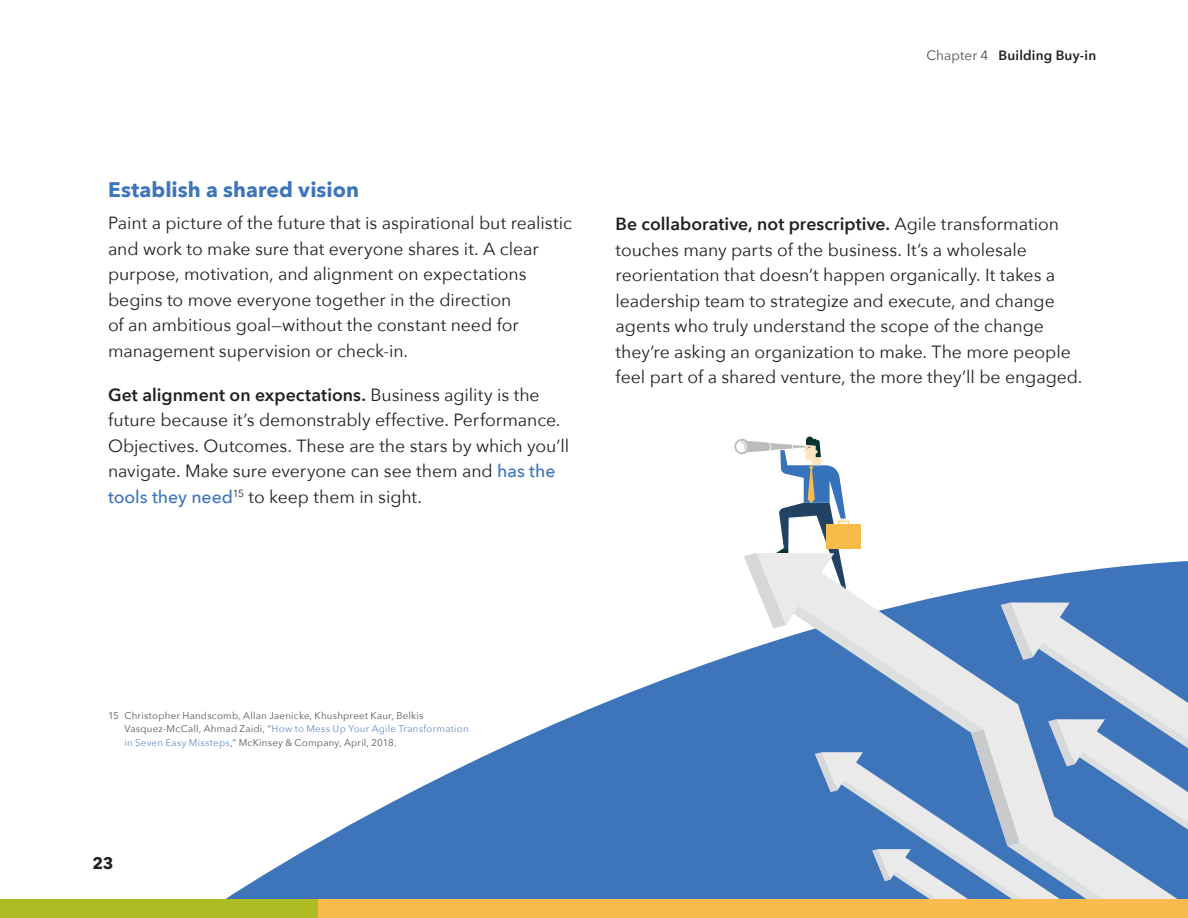
<style>
.page{position:relative;width:1188px;height:918px;background:#fff}
.page>*{position:absolute;margin:0;border:0;box-sizing:border-box;transform-origin:0 0}
.Subhead_1{font:700 21px "Avenir Next";letter-spacing:.005em;color:#3d74ba}
.Body_2{font:17.7px/25.5px "Avenir Next";letter-spacing:-.005em;color:#231f20}
.t1{font:700 16.5px "Avenir Next";color:#231f20}
.Body{font:600 13.5px "Avenir Next";letter-spacing:.015em;color:#231f20}
.Footnote{font:9.75px/13.2px "Avenir Next";letter-spacing:.02em;color:#57585a}
.s1{font-weight:400;color:#4b4c4d}
.s2{font-weight:600}
.s3{font-weight:500;color:#3d74ba}
.s4{color:#6490c8}
</style>
<div class="page">
<svg style="left:225px;top:654px;width:509px;height:245px;fill:#3d74ba"></svg>
<svg style="left:734px;top:437px;width:454px;height:462px"></svg>
<div style="left:318px;top:899px;width:870px;height:19px;background:#f9bb4e"></div>
<div style="left:0;top:899px;width:318px;height:19px;background:#aebd24"></div>
<p class="Body" style="left:926px;top:44px;width:171px"><span class="s1">Chapter 4</span> Building Buy-in</p>
<p class="Subhead_1" style="left:108px;top:172px;width:253px">Establish a shared vision</p>
<p class="Body_2" style="left:108px;top:209px;width:465px">Paint a picture of the future that is aspirational but realistic and work to make sure that everyone shares it. A clear purpose, motivation, and alignment on expectations begins to move everyone together in the direction<br>of an ambitious goal—without the constant need for management supervision or check-in.</p>
<p class="Body_2" style="left:108px;top:381px;width:463px"><span class="s2">Get alignment on expectations.</span> Business agility is the future because it’s demonstrably effective. Performance.<br>Objectives. Outcomes. These are the stars by which you’ll navigate. Make sure everyone can see them and <span class="s3">has the tools they need</span><sup>15</sup> to keep them in sight.</p>
<p class="Body_2" style="left:616px;top:211px;width:468px"><span class="s2">Be collaborative, not prescriptive.</span> Agile transformation touches many parts of the business. It’s a wholesale reorientation that doesn’t happen organically. It takes a leadership team to strategize and execute, and change agents who truly understand the scope of the change they’re asking an organization to make. The more people feel part of a shared venture, the more they’ll be engaged.</p>
<p class="Footnote" style="left:124px;top:709px;width:346px;text-indent:-16px">15 Christopher Handscomb, Allan Jaenicke, Khushpreet Kaur, Belkis<br>Vasquez-McCall, Ahmad Zaidi, “<span class="s4">How to Mess Up Your Agile Transformation in Seven Easy Missteps</span>,” McKinsey &amp; Company, April, 2018.</p>
<p class="t1" style="left:92px;top:849px;width:23px">23</p>
</div>
